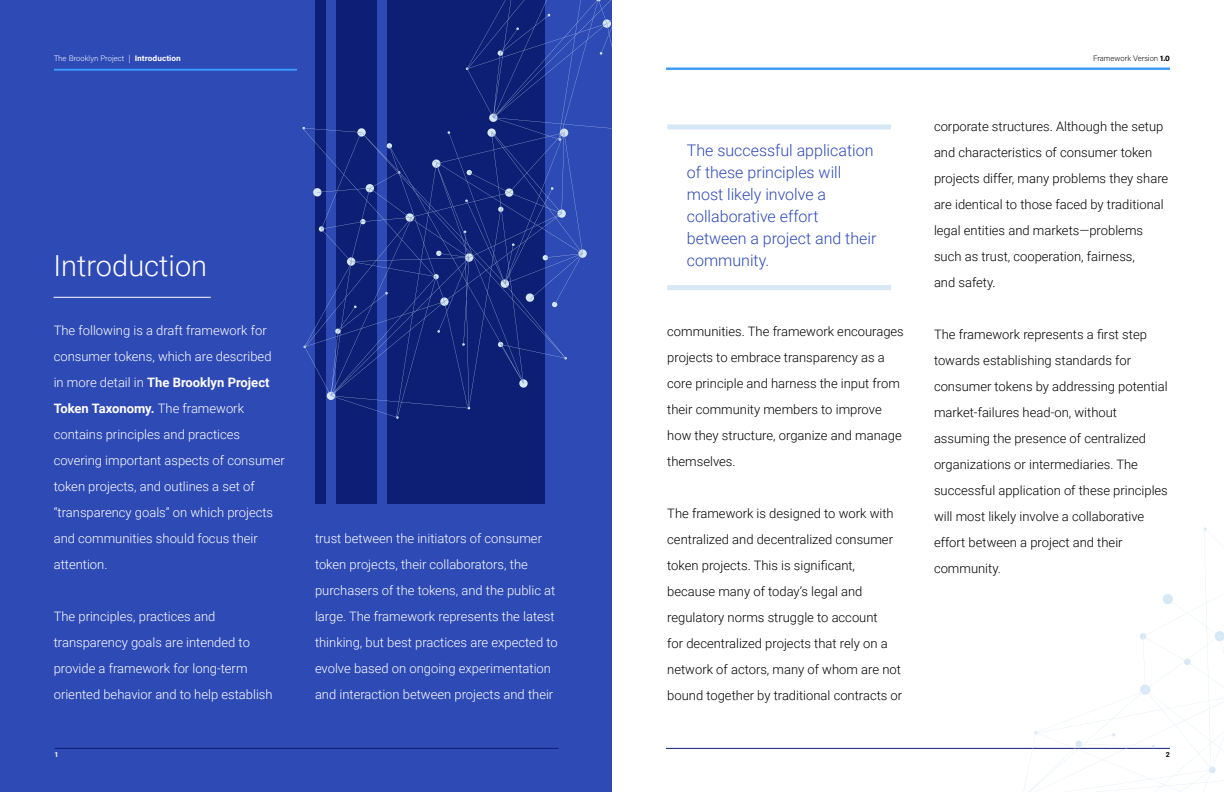
<style>
.page{position:relative;width:1224px;height:792px;background:#fff}
.page>*{position:absolute;margin:0;border:0;box-sizing:border-box;transform-origin:0 0}
.t1{font:300 29px "Roboto";color:#fff}
.t2{font:300 16px/22px "Roboto";color:#2e4ab5}
.t3{font:300 13px/26px "Roboto";color:#000}
.t4{font:300 13px/26px "Roboto";color:#fff}
.t5{font:200 8px "Acumin Pro";color:#000}
.t6{font:200 8px "Acumin Pro";color:#fff}
.t7{font:700 8px "Acumin Pro";color:#fff}
.t8{font:700 7px "Roboto";color:#000}
.t9{font:700 7px "Roboto";color:#fff}
.s1{font-weight:700}
</style>
<div class="page">
<hr style="left:666px;top:748px;width:504px;height:1px;background:#0d1f75">
<div style="left:0;top:0;width:612px;height:792px;background:#2e4ab5"></div>
<hr style="left:54px;top:297px;width:157px;height:1px;background:#fff">
<hr style="left:54px;top:69px;width:243px;height:2px;background:#3899ff">
<hr style="left:54px;top:748px;width:504px;height:1px;background:#0d1f75">
<div style="left:387px;top:0;width:158px;height:504px;background:#0d1f75"></div>
<div style="left:315px;top:0;width:11px;height:504px;background:#0d1f75"></div>
<div style="left:336px;top:0;width:41px;height:504px;background:#0d1f75"></div>
<div style="left:667px;top:285px;width:224px;height:5px;background:#d6e8f5"></div>
<div style="left:667px;top:124px;width:224px;height:5px;background:#d6e8f5"></div>
<hr style="left:666px;top:68px;width:504px;height:2px;background:#3899ff">
<svg style="left:302px;top:0;width:310px;height:419px"></svg>
<svg style="left:1023px;top:528px;width:201px;height:264px"></svg>
<p class="t6" style="left:54px;top:53px;width:78px">The Brooklyn Project |</p>
<p class="t7" style="left:135px;top:53px;width:47px">Introduction</p>
<h1 class="t1" style="left:54px;top:246px;width:155px">Introduction</h1>
<p class="t4" style="left:54px;top:317px;width:233px">The following is a draft framework for consumer tokens, which are described in more detail in <span class="s1">The Brooklyn Project Token Taxonomy.</span> The framework contains principles and practices covering important aspects of consumer token projects, and outlines a set of “transparency goals” on which projects and communities should focus their attention.</p>
<p class="t4" style="left:54px;top:603px;width:220px">The principles, practices and transparency goals are intended to provide a framework for long-term oriented behavior and to help establish</p>
<p class="t9" style="left:54px;top:750px;width:6px">1</p>
<p class="t4" style="left:315px;top:525px;width:244px">trust between the initiators of consumer token projects, their collaborators, the purchasers of the tokens, and the public at large. The framework represents the latest thinking, but best practices are expected to evolve based on ongoing experimentation and interaction between projects and their</p>
<p class="t2" style="left:687px;top:139px;width:191px">The successful application of these principles will most likely involve a collaborative effort between a project and their community.</p>
<p class="t3" style="left:667px;top:318px;width:238px">communities. The framework encourages projects to embrace transparency as a core principle and harness the input from their community members to improve how they structure, organize and manage themselves.</p>
<p class="t3" style="left:667px;top:500px;width:237px">The framework is designed to work with centralized and decentralized consumer token projects. This is significant, because many of today’s legal and regulatory norms struggle to account<br>for decentralized projects that rely on a network of actors, many of whom are not bound together by traditional contracts or</p>
<p class="t5" style="left:1093px;top:53px;width:78px">Framework Version <span class="s1">1.0</span></p>
<p class="t3" style="left:934px;top:113px;width:236px">corporate structures. Although the setup and characteristics of consumer token projects differ, many problems they share are identical to those faced by traditional legal entities and markets—problems such as trust, cooperation, fairness,<br>and safety.</p>
<p class="t3" style="left:934px;top:321px;width:235px">The framework represents a first step towards establishing standards for consumer tokens by addressing potential market-failures head-on, without assuming the presence of centralized organizations or intermediaries. The successful application of these principles will most likely involve a collaborative effort between a project and their community.</p>
<p class="t8" style="left:1166px;top:750px;width:6px">2</p>
</div>
